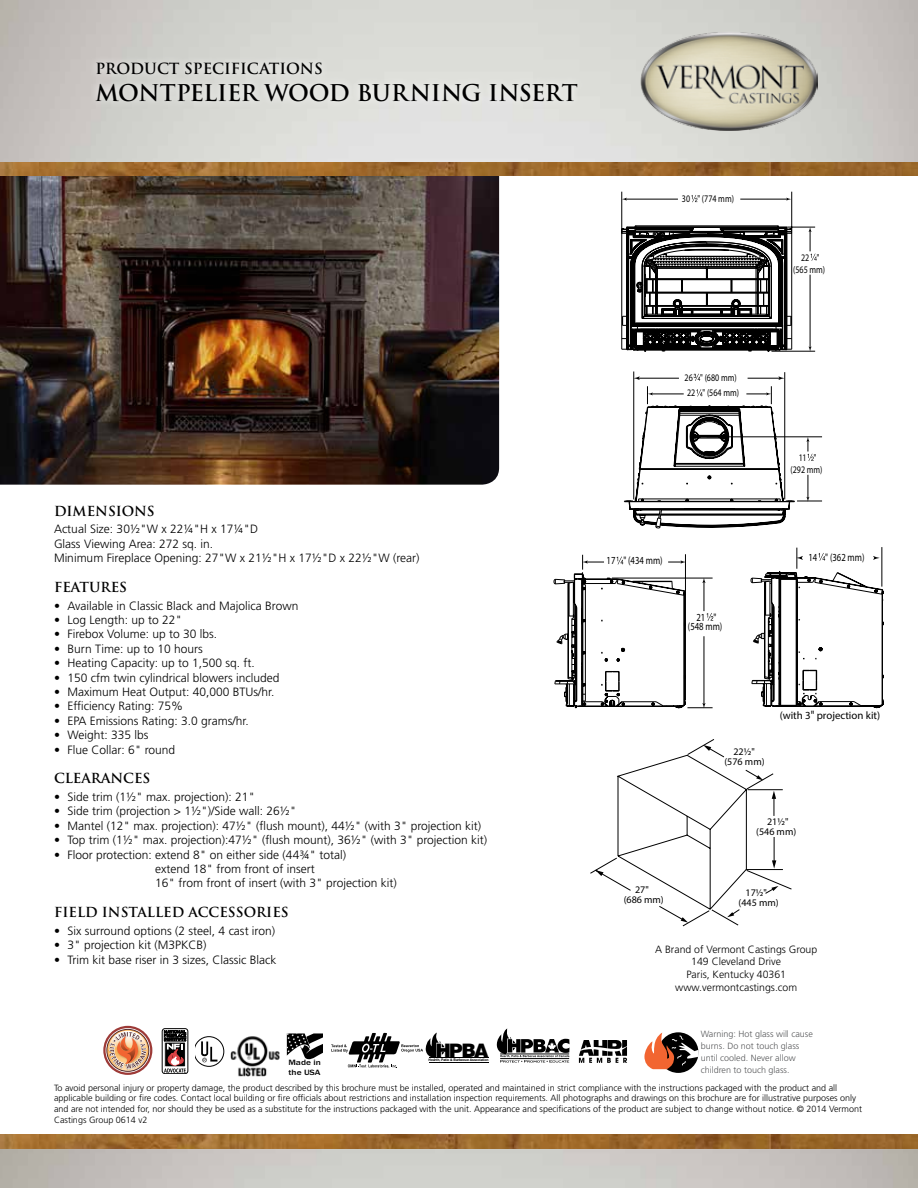
<style>
.page{position:relative;width:918px;height:1188px;background:#fff}
.page>*{position:absolute;margin:0;border:0;box-sizing:border-box;transform-origin:0 0}
.t1{font:700 22.5px "Trajan Pro";color:#000}
.t2{font:900 18.6px "Helvetica";color:#000}
.t3{font:700 15px "Trajan Pro";color:#000}
.t4{font:700 13.5px "Trajan Pro";color:#000}
.t5{font:300 12px/14.4px "Frutiger LT Std";color:#000}
.t6{font:10.8px/9.4px "Myriad Pro";color:#000;text-align:center;scale:.8 1}
.t7{font:10.8px "Myriad Pro";color:#000}
.t8{font:300 10.5px/12.6px "Frutiger LT Std";color:#000;text-align:center}
.t9{font:10.05px/12px "Myriad Pro";color:#000;text-align:center;scale:.8 1}
.t10{font:10.05px/9.6px "Myriad Pro";color:#000;text-align:center}
.t11{font:300 9px/10.8px "Frutiger LT Std";color:#000}
.t12{font:300 9px/12px "Frutiger LT Std";color:#58595b}
.t13{font:500 7.95px/9.6px "Franklin Gothic";color:#000;scale:1.18 1}
.t14{font:700 3.45px "Helvetica";letter-spacing:-.02em;color:#000}
.s1{font-size:13.5px}
</style>
<div class="page">
<img style="left:0;top:1148px;width:918px;height:40px">
<img style="left:0;top:1135px;width:918px;height:13px">
<img style="left:0;top:176px;width:499px;height:309px">
<img style="left:638px;top:32px;width:180px;height:99px">
<div style="left:90px;top:55px;width:495px;height:54px;background:linear-gradient(to right,#d7d7d3,#e4e5e1)"></div>
<img style="left:0;top:162px;width:918px;height:14px">
<svg style="left:554px;top:554px;width:159px;height:155px"></svg>
<svg style="left:621px;top:192px;width:196px;height:160px"></svg>
<hr style="left:633px;top:371px;width:1px;height:128px;background:#000">
<hr style="left:784px;top:372px;width:1px;height:127px;background:#000">
<svg style="left:624px;top:374px;width:199px;height:155px"></svg>
<svg style="left:750px;top:547px;width:134px;height:161px"></svg>
<svg style="left:590px;top:739px;width:202px;height:187px"></svg>
<img style="left:231px;top:1036px;width:49px;height:41px">
<div style="left:162px;top:1028px;width:26px;height:46px;border:1px solid #000;border-radius:3px"></div>
<svg style="left:164px;top:1030px;width:23px;height:43px"></svg>
<svg style="left:579px;top:1040px;width:48px;height:23px"></svg>
<hr style="left:429px;top:1058px;width:60px;height:1px;background:#000">
<hr style="left:429px;top:1063px;width:60px;height:1px;background:#000">
<svg style="left:497px;top:1029px;width:72px;height:34px"></svg>
<svg style="left:195px;top:1037px;width:29px;height:30px"></svg>
<img style="left:103px;top:1025px;width:50px;height:50px">
<svg style="left:108px;top:1031px;width:39px;height:40px;background:#d49f82"></svg>
<svg style="left:331px;top:1033px;width:113px;height:35px"></svg>
<div style="left:658px;top:1032px;width:41px;height:41px;background:#000;border-radius:50%"></div>
<svg style="left:644px;top:1033px;width:55px;height:36px"></svg>
<svg style="left:287px;top:1033px;width:35px;height:26px"></svg>
<p class="t3" style="left:95px;top:59px;width:229px">PRODUCT SPECIFICATIONS</p>
<h1 class="t1" style="left:95px;top:78px;width:22px">MON</h1>
<h1 class="t1" style="left:160px;top:78px;width:150px">TPELIER WOOD</h1>
<h1 class="t1" style="left:357px;top:78px;width:71px">BURNIN</h1>
<h1 class="t1" style="left:462px;top:78px;width:42px">G INSE</h1>
<h1 class="t1" style="left:545px;top:78px;width:34px">RT</h1>
<p class="t9" style="left:682px;top:193px;width:67px">30 " (774 mm)</p>
<p class="t9" style="left:793px;top:251px;width:42px">22 " (565 mm)</p>
<p class="t4" style="left:54px;top:502px;width:102px">DIMENSIONS</p>
<p class="t5" style="left:54px;top:522px;width:367px">Actual Size: 301⁄2"W x 221⁄4"H x 171⁄4"D<br>Glass Viewing Area: 272 sq. in.<br>Minimum Fireplace Opening: 27"W x 211⁄2"H x 171⁄2"D x 221⁄2"W (rear)</p>
<p class="t4" style="left:54px;top:579px;width:66px">FEATURES</p>
<p class="t5" style="left:54px;top:598px;width:246px">• Available in Classic Black and Majolica Brown</p>
<p class="t5" style="left:54px;top:613px;width:130px">• Log Length: up to 22"</p>
<p class="t5" style="left:54px;top:627px;width:165px">• Firebox Volume: up to 30 lbs.</p>
<p class="t5" style="left:54px;top:642px;width:150px">• Burn Time: up to 10 hours</p>
<p class="t5" style="left:54px;top:656px;width:202px">• Heating Capacity: up to 1,500 sq. ft.</p>
<p class="t5" style="left:54px;top:670px;width:227px">• 150 cfm twin cylindrical blowers included</p>
<p class="t5" style="left:54px;top:685px;width:222px">• Maximum Heat Output: 40,000 BTUs/hr.</p>
<p class="t5" style="left:54px;top:699px;width:131px">• Efficiency Rating: 75%</p>
<p class="t5" style="left:54px;top:714px;width:196px">• EPA Emissions Rating: 3.0 grams/hr.</p>
<p class="t5" style="left:54px;top:728px;width:96px">• Weight: 335 lbs</p>
<p class="t5" style="left:54px;top:742px;width:123px">• Flue Collar: 6" round</p>
<p class="t4" style="left:54px;top:770px;width:68px">CLEARANCES</p>
<p class="t5" style="left:54px;top:790px;width:203px">• Side trim (11/2 " max. projection): 21"</p>
<p class="t5" style="left:54px;top:804px;width:244px">• Side trim (projection &gt; 11/2 ")/Side wall: 261/2 "</p>
<p class="t5" style="left:54px;top:819px;width:429px">• Mantel (12" max. projection): 471/2 " (flush mount), 441/2 " (with 3" projection kit)</p>
<p class="t5" style="left:54px;top:833px;width:435px">• Top trim (11/2 " max. projection):471/2 " (flush mount), 361/2 " (with 3" projection kit)</p>
<p class="t5" style="left:155px;top:848px;width:243px;text-indent:-101px">• Floor protection: extend 8" on either side (443⁄4" total)<br>extend 18" from front of insert<br>16" from front of insert (with 3" projection kit)</p>
<p class="t4" style="left:54px;top:904px;width:85px">FIELD INSTALL</p>
<p class="t4" style="left:163px;top:904px;width:127px">ED ACCESSORIES</p>
<p class="t5" style="left:54px;top:924px;width:223px">• Six surround options (2 steel, 4 cast iron)</p>
<p class="t5" style="left:54px;top:938px;width:154px">• 3" projection kit (M3PKCB)</p>
<p class="t5" style="left:54px;top:953px;width:224px">• Trim kit base riser in 3 sizes, Classic Black</p>
<p class="t13" style="left:288px;top:1058px;width:29px">Made in the USA</p>
<h2 class="t2" style="left:436px;top:1038px;width:55px">HPBA</h2>
<p class="t14" style="left:429px;top:1058px;width:62px">Hearth, Patio &amp; Barbecue Association</p>
<p class="t9" style="left:685px;top:371px;width:67px">26 " (680 mm)</p>
<p class="t9" style="left:687px;top:387px;width:67px">22 " (564 mm)</p>
<p class="t6" style="left:607px;top:556px;width:72px">17 " (434 mm)</p>
<p class="t6" style="left:688px;top:612px;width:45px">21 " (548 mm)</p>
<p class="t9" style="left:790px;top:451px;width:42px">11 " (292 mm)</p>
<p class="t6" style="left:808px;top:552px;width:72px">14 " (362 mm)</p>
<p class="t10" style="left:624px;top:885px;width:42px">27"<br>(686 mm)</p>
<p class="t10" style="left:724px;top:747px;width:42px">22½" (576 mm)</p>
<p class="t7" style="left:780px;top:708px;width:102px">(with 3<span class="s1">"</span> projection kit)</p>
<p class="t10" style="left:756px;top:816px;width:42px;line-height:10.1px">21½" (546 mm)</p>
<p class="t10" style="left:739px;top:888px;width:42px;line-height:10.2px">17½" (445 mm)</p>
<p class="t8" style="left:655px;top:943px;width:164px">A Brand of Vermont Castings Group<br>149 Cleveland Drive<br>Paris, Kentucky 40361 www.vermontcastings.com</p>
<p class="t12" style="left:701px;top:1028px;width:114px">Warning: Hot glass will cause burns. Do not touch glass until cooled. Never allow children to touch glass.</p>
<p class="t11" style="left:54px;top:1082px;width:810px">To avoid personal injury or property damage, the product described by this brochure must be installed, operated and maintained in strict compliance with the instructions packaged with the product and all applicable building or fire codes. Contact local building or fire officials about restrictions and installation inspection requirements. All photographs and drawings on this brochure are for illustrative purposes only and are not intended for, nor should they be used as a substitute for the instructions packaged with the unit. Appearance and specifications of the product are subject to change without notice. © 2014 Vermont Castings Group 0614 v2</p>
</div>
